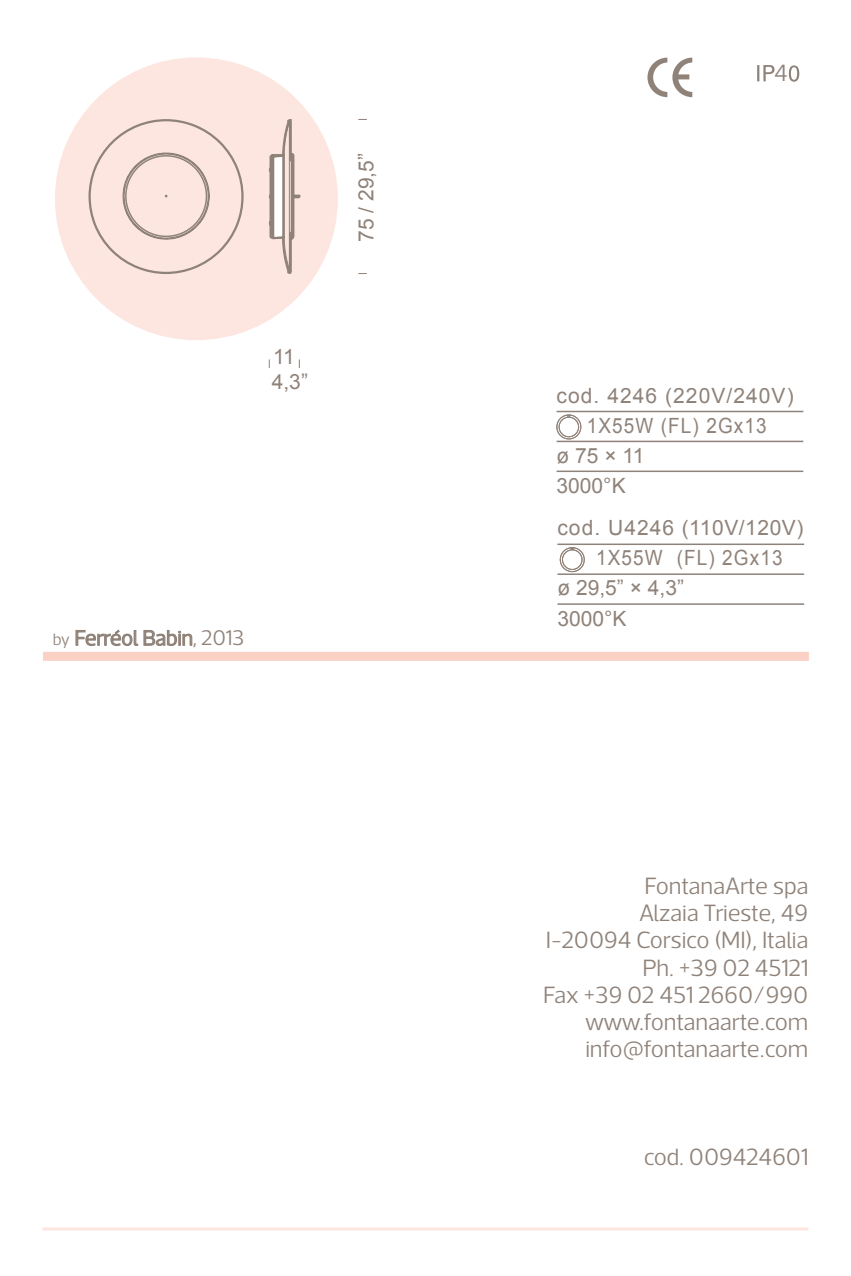
<style>
.page{position:relative;width:851px;height:1276px;background:#fff}
.page>*{position:absolute;margin:0;border:0;box-sizing:border-box;transform-origin:0 0}
.testo_fontanarte{font:300 24px "Acto";letter-spacing:-.01em;color:#8f8279}
.t1{font:300 21.6px "Acto";letter-spacing:-.01em;color:#8f8279}
.t2{font:21px "Arial";letter-spacing:.05em;color:#8f8279}
.t3{font:21px "Arial";letter-spacing:.05em;color:#8f8279;scale:.9 1}
.s1{font-size:16.8px}
</style>
<div class="page">
<hr style="left:43px;top:1227px;width:765px;height:3px;background:#fde6e0">
<svg style="left:647px;top:58px;width:45px;height:39px"></svg>
<hr style="left:556px;top:411px;width:247px;height:1px;background:#8f8279">
<hr style="left:556px;top:441px;width:247px;height:1px;background:#8f8279">
<hr style="left:556px;top:470px;width:247px;height:2px;background:#8f8279">
<svg style="left:757px;top:65px;width:42px;height:17px"></svg>
<div style="left:55px;top:57px;width:283px;height:283px;background:#fde6e0;border-radius:50%"></div>
<div style="left:43px;top:652px;width:765px;height:9px;background:#fbd0c5"></div>
<svg style="left:75px;top:629px;width:118px;height:17px"></svg>
<svg style="left:88px;top:119px;width:156px;height:155px"></svg>
<svg style="left:269px;top:119px;width:32px;height:155px"></svg>
<svg style="left:556px;top:414px;width:25px;height:25px"></svg>
<hr style="left:557px;top:543px;width:247px;height:2px;background:#8f8279">
<hr style="left:557px;top:573px;width:247px;height:2px;background:#8f8279">
<hr style="left:557px;top:603px;width:247px;height:2px;background:#8f8279">
<svg style="left:559px;top:547px;width:25px;height:25px"></svg>
<div style="left:273px;top:156px;width:10px;height:82px;background:#fff"></div>
<div style="left:272px;top:154px;width:12px;height:85px;border:2px solid #8f8279"></div>
<p class="t2" style="left:273px;top:342px;width:23px">11</p>
<p class="t2" style="left:272px;top:367px;width:38px">4,3”</p>
<p class="t2" style="left:352px;top:242px;width:90px;rotate:-90deg">75 / 29,5”</p>
<p class="t1" style="left:53px;top:625px;width:193px"><span class="s1">by</span> Ferréol Babin, 2013</p>
<p class="testo_fontanarte" style="left:774px;top:60px;width:15px">4</p>
<p class="t2" style="left:556px;top:381px;width:238px">cod. 4246 (220V/240V)</p>
<p class="t3" style="left:586px;top:411px;width:201px">1X55W (FL) 2Gx13</p>
<p class="t2" style="left:556px;top:441px;width:89px">ø 75 × 11</p>
<p class="t2" style="left:556px;top:471px;width:71px">3000°K</p>
<p class="t2" style="left:557px;top:514px;width:247px">cod. U4246 (110V/120V)</p>
<p class="t3" style="left:596px;top:544px;width:208px">1X55W (FL) 2Gx13</p>
<p class="t2" style="left:557px;top:574px;width:128px">ø 29,5” × 4,3”</p>
<p class="t2" style="left:557px;top:604px;width:71px">3000°K</p>
<p class="testo_fontanarte" style="left:644px;top:872px;width:165px">FontanaArte spa</p>
<p class="testo_fontanarte" style="left:639px;top:899px;width:171px">Alzaia Trieste, 49</p>
<p class="testo_fontanarte" style="left:546px;top:926px;width:264px">I-20094 Corsico (MI), Italia</p>
<p class="testo_fontanarte" style="left:642px;top:953px;width:167px">Ph. +39 02 45121</p>
<p class="testo_fontanarte" style="left:543px;top:980px;width:267px">Fax +39 02 451 2660/990</p>
<p class="testo_fontanarte" style="left:585px;top:1007px;width:225px">www.fontanaarte.com</p>
<p class="testo_fontanarte" style="left:585px;top:1034px;width:224px">info@fontanaarte.com</p>
<p class="testo_fontanarte" style="left:643px;top:1142px;width:166px">cod. 009424601</p>
</div>
